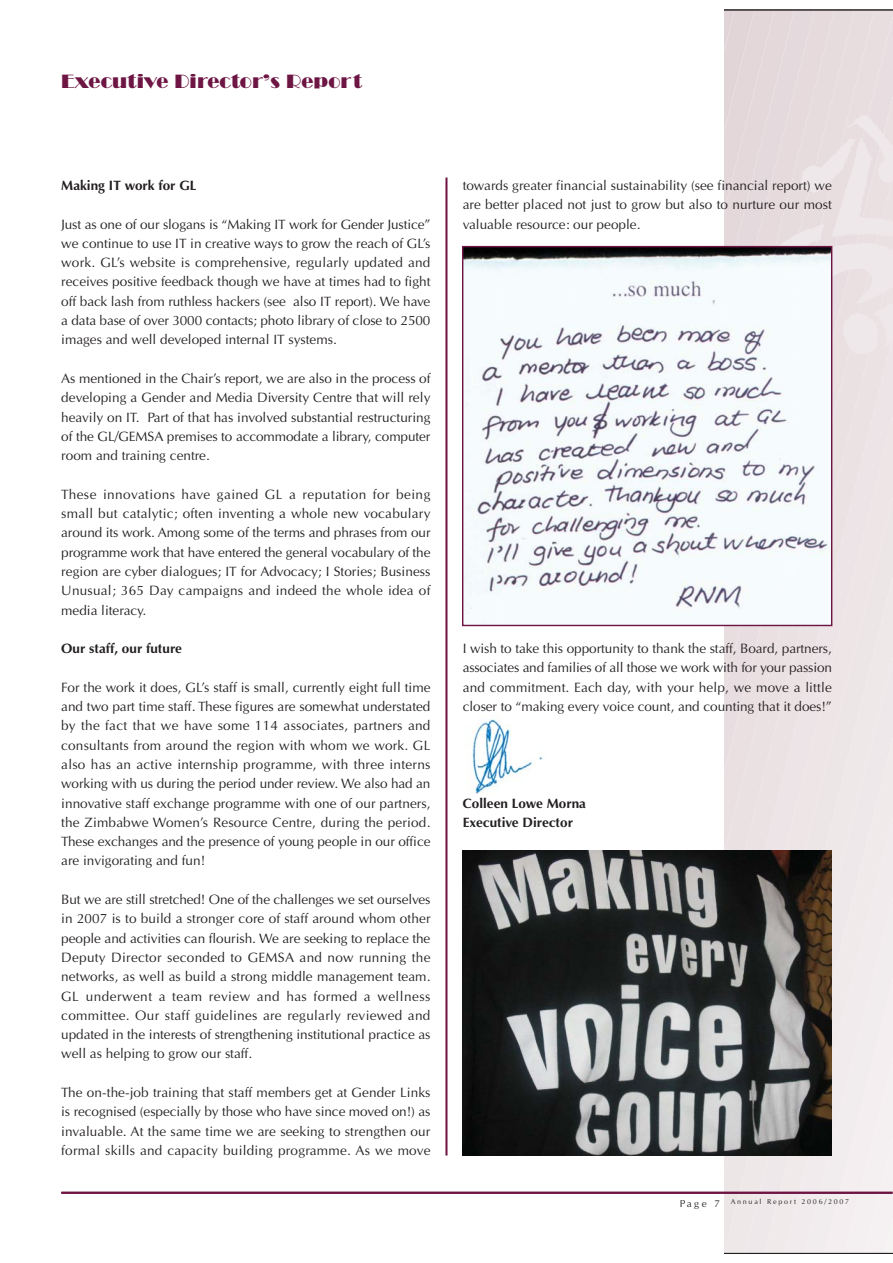
<style>
.page{position:relative;width:893px;height:1263px;background:#fff}
.page>*{position:absolute;margin:0;border:0;box-sizing:border-box;transform-origin:0 0}
.t1{font:19.95px "Broadway DTC";letter-spacing:.01em;color:#6d1543}
.t2{font:13.65px/19.4px "Optima";color:#231f20;text-align:justify}
.t3{font:700 13.65px/19.4px "Optima";color:#231f20}
.t4{font:7.2px "Optima";letter-spacing:.245em;color:#231f20}
.s1{font-size:10.05px}
</style>
<div class="page">
<svg style="left:724px;top:10px;width:168px;height:1244px;background:#eae2e4"></svg>
<svg style="left:724px;top:115px;width:168px;height:412px;background:#e8dee1"></svg>
<img style="left:469px;top:719px;width:75px;height:75px">
<hr style="left:445px;top:178px;width:2px;height:978px;background:#6d1543">
<hr style="left:61px;top:1192px;width:831px;height:2px;background:#6d1543">
<img style="left:464px;top:248px;width:366px;height:376px">
<div style="left:462px;top:246px;width:370px;height:380px;border:1px solid #6d1543"></div>
<img style="left:462px;top:851px;width:369px;height:305px">
<h1 class="t1" style="left:61px;top:70px;width:302px">Executive Director’s Report</h1>
<p class="t3" style="left:61px;top:177px;width:137px">Making IT work for GL</p>
<p class="t2" style="left:61px;top:216px;width:371px">Just as one of our slogans is “Making IT work for Gender Justice” we continue to use IT in creative ways to grow the reach of GL’s work. GL’s website is comprehensive, regularly updated and receives positive feedback though we have at times had to fight off back lash from ruthless hackers (see also IT report). We have a data base of over 3000 contacts; photo library of close to 2500 images and well developed internal IT systems.</p>
<p class="t2" style="left:61px;top:370px;width:371px">As mentioned in the Chair’s report, we are also in the process of developing a Gender and Media Diversity Centre that will rely heavily on IT. Part of that has involved substantial restructuring of the GL/GEMSA premises to accommodate a library, computer room and training centre.</p>
<p class="t2" style="left:61px;top:486px;width:371px">These innovations have gained GL a reputation for being small but catalytic; often inventing a whole new vocabulary around its work. Among some of the terms and phrases from our programme work that have entered the general vocabulary of the region are cyber dialogues; IT for Advocacy; I Stories; Business Unusual; 365 Day campaigns and indeed the whole idea of media literacy.</p>
<p class="t3" style="left:61px;top:640px;width:122px">Our staff, our future</p>
<p class="t2" style="left:61px;top:679px;width:371px">For the work it does, GL’s staff is small, currently eight full time and two part time staff. These figures are somewhat understated by the fact that we have some 114 associates, partners and consultants from around the region with whom we work. GL also has an active internship programme, with three interns working with us during the period under review. We also had an innovative staff exchange programme with one of our partners, the Zimbabwe Women’s Resource Centre, during the period.<br>These exchanges and the presence of young people in our office are invigorating and fun!</p>
<p class="t2" style="left:61px;top:891px;width:371px">But we are still stretched! One of the challenges we set ourselves in 2007 is to build a stronger core of staff around whom other people and activities can flourish. We are seeking to replace the Deputy Director seconded to GEMSA and now running the networks, as well as build a strong middle management team.<br>GL underwent a team review and has formed a wellness committee. Our staff guidelines are regularly reviewed and updated in the interests of strengthening institutional practice as well as helping to grow our staff.</p>
<p class="t2" style="left:61px;top:1084px;width:371px">The on-the-job training that staff members get at Gender Links is recognised (especially by those who have since moved on!) as invaluable. At the same time we are seeking to strengthen our formal skills and capacity building programme. As we move</p>
<p class="t2" style="left:462px;top:177px;width:371px">towards greater financial sustainability (see financial report) we are better placed not just to grow but also to nurture our most valuable resource: our people.</p>
<p class="t2" style="left:462px;top:640px;width:371px">I wish to take this opportunity to thank the staff, Board, partners, associates and families of all those we work with for your passion and commitment. Each day, with your help, we move a little closer to “making every voice count, and counting that it does!”</p>
<p class="t3" style="left:462px;top:795px;width:125px">Colleen Lowe Morna<br>Executive Director</p>
<p class="t4" style="left:679px;top:1199px;width:171px"><span class="s1">Page 7</span> Annual Report 2006/2007</p>
</div>
